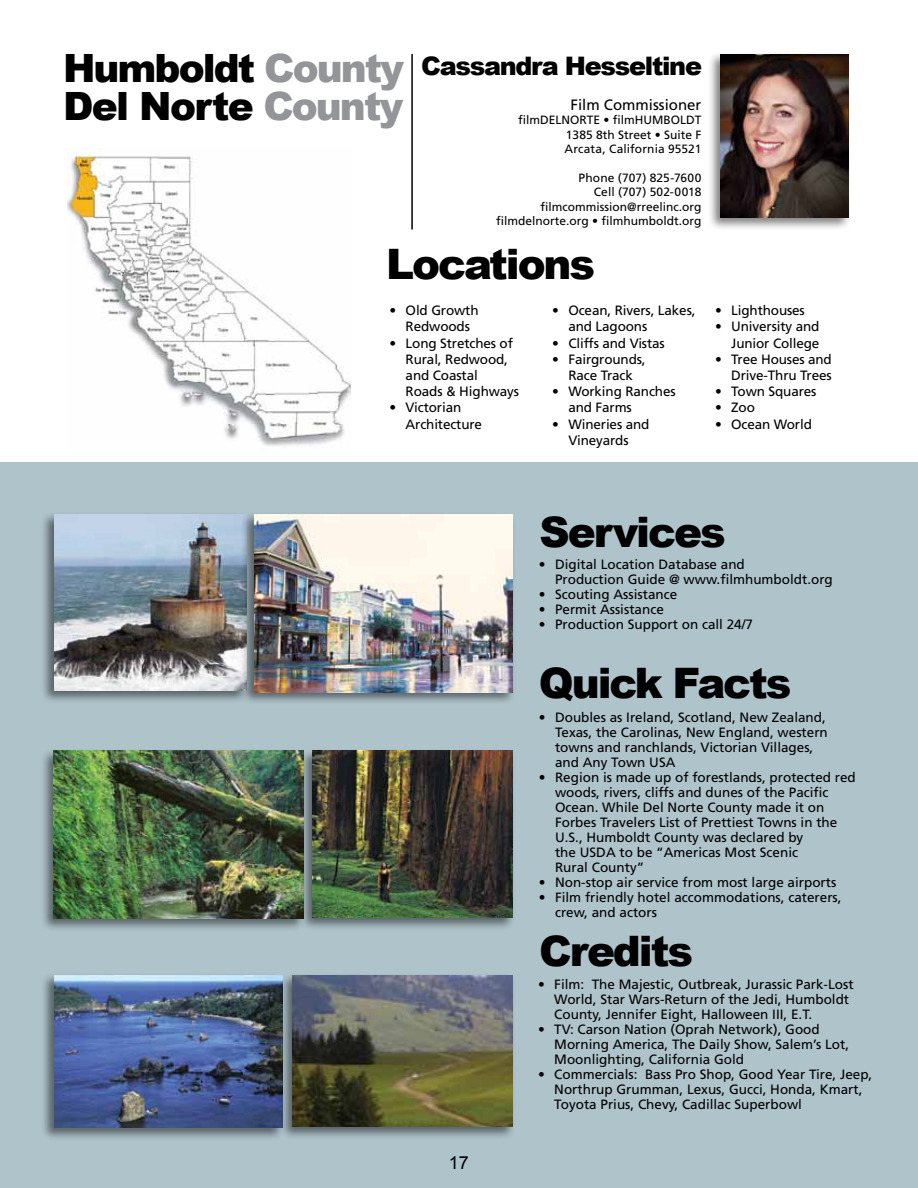
<style>
.page{position:relative;width:918px;height:1188px;background:#fff}
.page>*{position:absolute;margin:0;border:0;box-sizing:border-box;transform-origin:0 0}
.t1{font:900 42px "Arial";letter-spacing:-.05em;color:#000}
.t2{font:900 39px/37.5px "Arial";letter-spacing:-.05em;color:#000}
.t3{font:900 25.5px "Arial";letter-spacing:-.05em;color:#000}
.t4{font:18px "Arial";color:#000}
.t5{font:15px "Frutiger";color:#000}
.t6{font:13.5px/15px "Frutiger";color:#000}
.t7{font:12px/14.4px "Frutiger";color:#000;text-align:justify}
.s1{color:#939598}
</style>
<div class="page">
<div style="left:0;top:463px;width:918px;height:725px;background:#afc3cb"></div>
<img style="left:68px;top:148px;width:283px;height:298px">
<div style="left:40px;top:972px;width:246px;height:170px;background:#000;opacity:.5"></div>
<img style="left:54px;top:975px;width:225px;height:153px">
<div style="left:40px;top:748px;width:266px;height:184px;background:#000;opacity:.5"></div>
<img style="left:53px;top:751px;width:246px;height:167px">
<div style="left:41px;top:512px;width:209px;height:192px;background:#000;opacity:.5"></div>
<img style="left:54px;top:514px;width:187px;height:177px">
<div style="left:279px;top:973px;width:237px;height:168px;background:#000;opacity:.5"></div>
<img style="left:292px;top:975px;width:221px;height:152px">
<div style="left:241px;top:512px;width:275px;height:194px;background:#000;opacity:.5"></div>
<img style="left:254px;top:514px;width:259px;height:178px">
<div style="left:299px;top:748px;width:217px;height:183px;background:#000;opacity:.5"></div>
<img style="left:313px;top:751px;width:200px;height:166px">
<div style="left:707px;top:51px;width:145px;height:180px;background:#000;opacity:.5"></div>
<img style="left:721px;top:54px;width:128px;height:164px">
<hr style="left:411px;top:54px;width:2px;height:176px;background:#000">
<h2 class="t2" style="left:63px;top:48px;width:343px">Humboldt <span class="s1">County<br></span>Del Norte <span class="s1">County</span></h2>
<h3 class="t3" style="left:421px;top:47px;width:282px">Cassandra Hesseltine</h3>
<p class="t5" style="left:571px;top:96px;width:132px">Film Commissioner</p>
<p class="t7" style="left:564px;top:113px;width:138px;text-indent:-46px">filmDELNORTE • filmHUMBOLDT 1385 8th Street • Suite F Arcata, California 95521</p>
<p class="t7" style="left:496px;top:170px;width:207px;text-align:right">Phone (707) 825-7600<br>Cell (707) 502-0018 filmcommission@rreelinc.org filmdelnorte.org • filmhumboldt.org</p>
<h1 class="t1" style="left:386px;top:233px;width:210px">Locations</h1>
<p class="t6" style="left:389px;top:302px;width:91px;line-height:16.2px;text-align:center">• Old Growth<br>Redwoods</p>
<p class="t6" style="left:406px;top:335px;width:115px;line-height:16.2px;text-indent:-16px">• Long Stretches of<br>Rural, Redwood, and Coastal<br>Roads &amp; Highways</p>
<p class="t6" style="left:406px;top:400px;width:78px;line-height:16.2px;text-indent:-16px">• Victorian<br>Architecture</p>
<p class="t6" style="left:568px;top:302px;width:129px;line-height:16.2px;text-indent:-16px">• Ocean, Rivers, Lakes, and Lagoons</p>
<p class="t6" style="left:552px;top:335px;width:114px">• Cliffs and Vistas</p>
<p class="t6" style="left:552px;top:351px;width:95px;line-height:16.2px;text-align:center">• Fairgrounds,<br>Race Track</p>
<p class="t6" style="left:568px;top:383px;width:109px;line-height:16.2px;text-indent:-16px">• Working Ranches and Farms</p>
<p class="t6" style="left:552px;top:416px;width:99px;line-height:16.2px;text-align:center">• Wineries and<br>Vineyards</p>
<p class="t6" style="left:715px;top:303px;width:91px">• Lighthouses</p>
<p class="t6" style="left:715px;top:319px;width:106px;line-height:16.2px;text-align:right">• University and<br>Junior College</p>
<p class="t6" style="left:715px;top:351px;width:118px;line-height:16.2px;text-align:right">• Tree Houses and<br>Drive-Thru Trees</p>
<p class="t6" style="left:715px;top:384px;width:103px">• Town Squares</p>
<p class="t6" style="left:715px;top:400px;width:41px">• Zoo</p>
<p class="t6" style="left:715px;top:416px;width:98px">• Ocean World</p>
<h1 class="t1" style="left:540px;top:501px;width:188px">Services</h1>
<p class="t6" style="left:555px;top:557px;width:279px;text-indent:-16px">• Digital Location Database and<br>Production Guide @ www.filmhumboldt.org</p>
<p class="t6" style="left:539px;top:587px;width:140px">• Scouting Assistance</p>
<p class="t6" style="left:539px;top:602px;width:126px">• Permit Assistance</p>
<p class="t6" style="left:539px;top:617px;width:216px">• Production Support on call 24/7</p>
<h1 class="t1" style="left:539px;top:652px;width:254px">Quick Facts</h1>
<p class="t6" style="left:555px;top:710px;width:274px;text-indent:-16px">• Doubles as Ireland, Scotland, New Zealand, Texas, the Carolinas, New England, western towns and ranchlands, Victorian Villages, and Any Town USA</p>
<p class="t6" style="left:555px;top:770px;width:302px;text-indent:-16px">• Region is made up of forestlands, protected red woods, rivers, cliffs and dunes of the Pacific Ocean. While Del Norte County made it on Forbes Travelers List of Prettiest Towns in the U.S., Humboldt County was declared by<br>the USDA to be “Americas Most Scenic<br>Rural County”</p>
<p class="t6" style="left:539px;top:875px;width:299px">• Non-stop air service from most large airports</p>
<p class="t6" style="left:555px;top:890px;width:288px;text-indent:-16px">• Film friendly hotel accommodations, caterers, crew, and actors</p>
<h3 class="t4" style="left:449px;top:1151px;width:22px">17</h3>
<h1 class="t1" style="left:539px;top:921px;width:155px">Credits</h1>
<p class="t6" style="left:554px;top:977px;width:301px;text-indent:-16px">• Film: The Majestic, Outbreak, Jurassic Park-Lost<br>World, Star Wars-Return of the Jedi, Humboldt<br>County, Jennifer Eight, Halloween III, E.T.</p>
<p class="t6" style="left:554px;top:1022px;width:296px;text-indent:-16px">• TV: Carson Nation (Oprah Network), Good<br>Morning America, The Daily Show, Salem’s Lot,<br>Moonlighting, California Gold</p>
<p class="t6" style="left:554px;top:1067px;width:320px;text-indent:-16px">• Commercials: Bass Pro Shop, Good Year Tire, Jeep,<br>Northrup Grumman, Lexus, Gucci, Honda, Kmart,<br>Toyota Prius, Chevy, Cadillac Superbowl</p>
</div>
